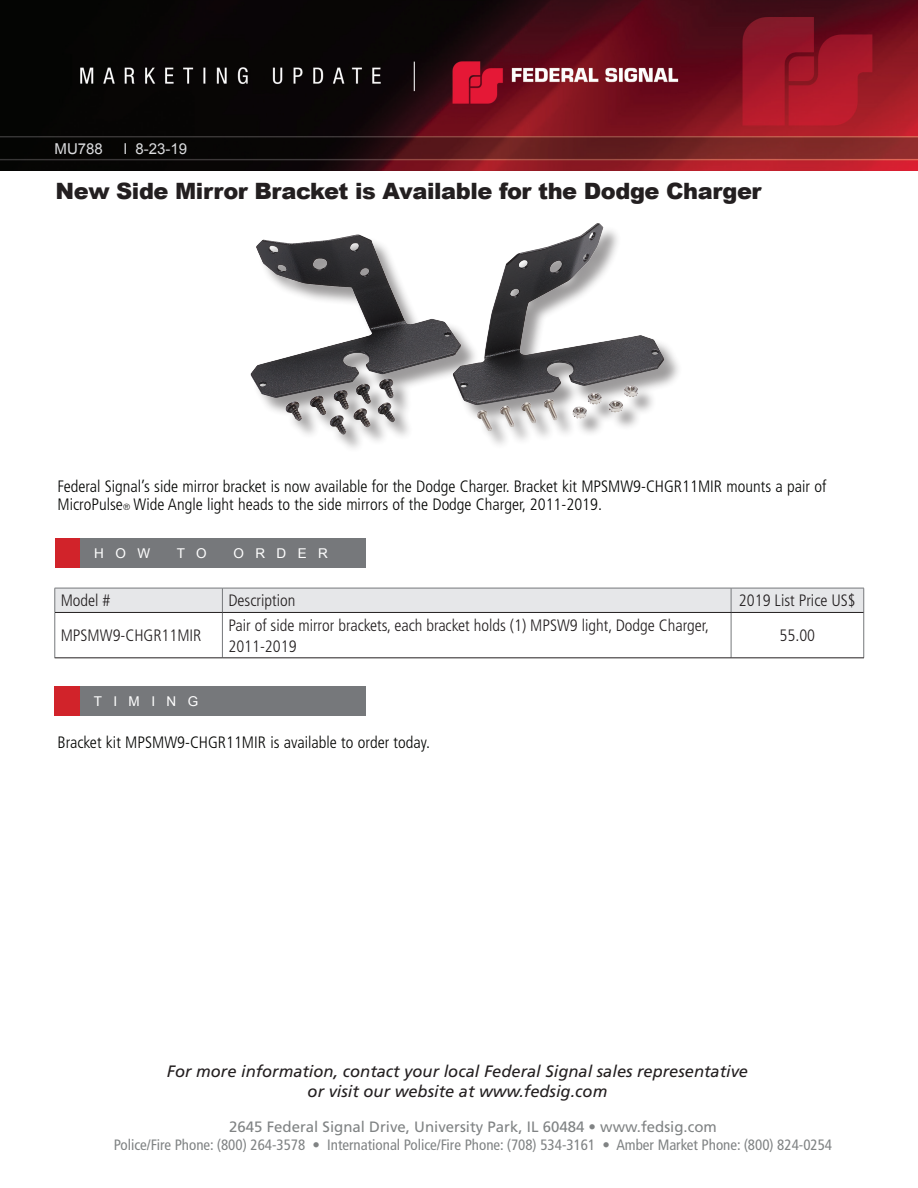
<style>
.page{position:relative;width:918px;height:1188px;background:#fff}
.page>*{position:absolute;margin:0;border:0;box-sizing:border-box;transform-origin:0 0}
.t1{font:900 22.5px "Arial";letter-spacing:-.02em;color:#231f20}
.t2{font:300 condensed 16.5px/18px "Frutiger LT Std";color:#040503}
.t3{font:300 condensed 16.5px/21px "Frutiger LT Std";color:#231f20}
.t4{font:italic 16.5px/19.8px "Frutiger LT Std";color:#231f20;text-align:center}
.t5{font:condensed 15px "Frutiger LT Std";color:#808384}
.t6{font:15px "Frutiger LT Std";color:#808384}
.t7{font:15px "Arial";color:#dcdddf}
.t8{font:13.5px "Arial";letter-spacing:.85em;color:#fff}
.s1{font-size:9px}
</style>
<div class="page">
<img style="left:0;top:0;width:918px;height:171px">
<svg style="left:55px;top:588px;width:809px;height:24px;background:#e2e3e5"></svg>
<hr style="left:55px;top:612px;width:1px;height:46px;background:#76787b">
<hr style="left:222px;top:613px;width:1px;height:45px;background:#76787b">
<hr style="left:731px;top:613px;width:1px;height:45px;background:#76787b">
<hr style="left:863px;top:612px;width:1px;height:46px;background:#76787b">
<hr style="left:55px;top:612px;width:167px;height:1px;background:#231f20">
<hr style="left:222px;top:612px;width:509px;height:1px;background:#231f20">
<hr style="left:731px;top:612px;width:133px;height:1px;background:#231f20">
<hr style="left:55px;top:658px;width:167px;height:1px;background:#231f20">
<hr style="left:222px;top:658px;width:509px;height:1px;background:#231f20">
<hr style="left:731px;top:658px;width:133px;height:1px;background:#231f20">
<div style="left:55px;top:539px;width:26px;height:29px;background:#d1232a"></div>
<div style="left:80px;top:539px;width:286px;height:29px;background:#76787b"></div>
<div style="left:253px;top:225px;width:431px;height:228px;background:#231f20;opacity:.45"></div>
<img style="left:452px;top:223px;width:213px;height:182px">
<div style="left:55px;top:686px;width:25px;height:30px;background:#d1232a"></div>
<div style="left:80px;top:686px;width:285px;height:30px;background:#76787b"></div>
<p class="t7" style="left:55px;top:139px;width:50px">MU788</p>
<p class="t7" style="left:124px;top:139px;width:65px">l 8-23-19</p>
<h1 class="t1" style="left:56px;top:175px;width:708px">New Side Mirror Bracket is Available for the Dodge Charger</h1>
<p class="t2" style="left:58px;top:478px;width:770px">Federal Signal’s side mirror bracket is now available for the Dodge Charger. Bracket kit MPSMW9-CHGR11MIR mounts a pair of<br>MicroPulse<span class="s1">®</span> Wide Angle light heads to the side mirrors of the Dodge Charger, 2011-2019.</p>
<p class="t8" style="left:94px;top:545px;width:57px">HOW</p>
<p class="t8" style="left:177px;top:545px;width:31px">T O</p>
<p class="t8" style="left:233px;top:545px;width:96px">ORDER</p>
<p class="t3" style="left:61px;top:590px;width:51px">Model #</p>
<p class="t3" style="left:228px;top:590px;width:68px">Description</p>
<p class="t3" style="left:739px;top:590px;width:118px">2019 List Price US$</p>
<p class="t3" style="left:61px;top:625px;width:142px">MPSMW9-CHGR11MIR</p>
<p class="t3" style="left:228px;top:615px;width:482px">Pair of side mirror brackets, each bracket holds (1) MPSW9 light, Dodge Charger,<br>2011-2019</p>
<p class="t3" style="left:780px;top:625px;width:37px">55.00</p>
<p class="t8" style="left:94px;top:692px;width:106px">TIMING</p>
<p class="t2" style="left:58px;top:733px;width:374px">Bracket kit MPSMW9-CHGR11MIR is available to order today.</p>
<p class="t4" style="left:167px;top:1062px;width:583px">For more information, contact your local Federal Signal sales representative or visit our website at www.fedsig.com</p>
<p class="t6" style="left:229px;top:1118px;width:489px">2645 Federal Signal Drive, University Park, IL 60484 • www.fedsig.com</p>
<p class="t5" style="left:114px;top:1136px;width:720px">Police/Fire Phone: (800) 264-3578 • International Police/Fire Phone: (708) 534-3161 • Amber Market Phone: (800) 824-0254</p>
</div>
